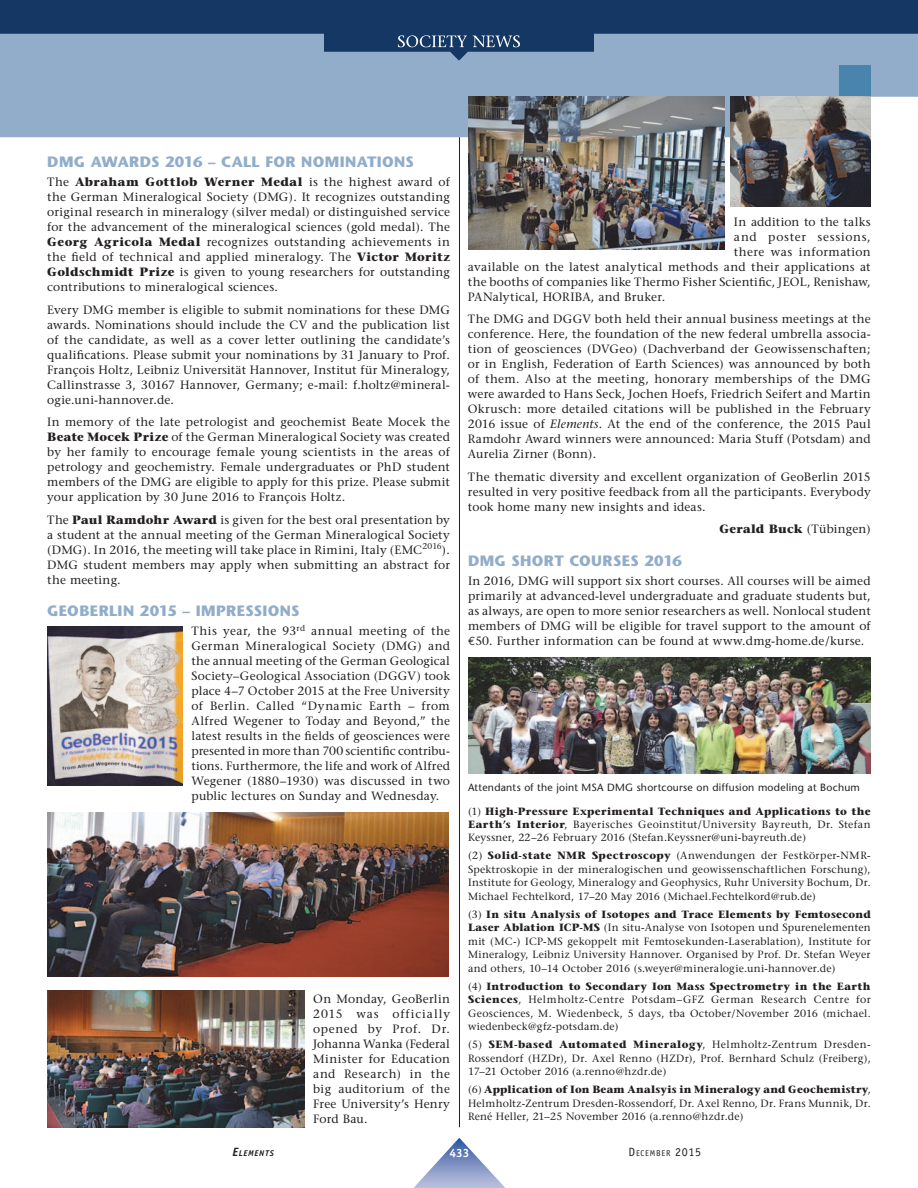
<style>
.page{position:relative;width:918px;height:1188px;background:#fff}
.page>*{position:absolute;margin:0;border:0;box-sizing:border-box;transform-origin:0 0}
.t1{font:700 15px "Stone Sans";letter-spacing:.025em;color:#91adca}
.t2{font:12px/15px "Stone Serif";letter-spacing:.02em;color:#231f20;text-align:justify}
.t3{font:700 12px "Stone Serif";letter-spacing:.015em;color:#231f20}
.t4{font:12px "Stone Serif";letter-spacing:.06em;color:#231f20}
.t5{font:700 12px "Officina Sans";color:#fff}
.t6{font:10.5px/13.5px "Stone Serif";letter-spacing:.025em;color:#231f20;text-align:justify}
.t7{font:10.5px "Stone Sans";letter-spacing:.02em;color:#231f20}
.t8{font:8.4px "Officina Sans";letter-spacing:.085em;color:#231f20}
.t9{font:italic 700 8.4px "Officina Sans";letter-spacing:.08em;color:#231f20}
.s1{font-weight:700}
.s2{font-style:italic}
.s3{font-weight:400}
.s4{font-family:"Euro Mono"}
.s5{font-size:12px}
</style>
<div class="page">
<div style="left:0;top:61px;width:918px;height:76px;background:#91adca"></div>
<div style="left:839px;top:65px;width:32px;height:32px;background:#4984ae"></div>
<img style="left:47px;top:626px;width:136px;height:160px">
<img style="left:47px;top:813px;width:402px;height:164px">
<img style="left:47px;top:991px;width:257px;height:136px">
<img style="left:468px;top:97px;width:257px;height:152px">
<img style="left:731px;top:97px;width:140px;height:110px">
<hr style="left:459px;top:137px;width:1px;height:990px;background:#231f20">
<svg style="left:0;top:0;width:918px;height:61px;background:#426388"></svg>
<svg style="left:398px;top:35px;width:122px;height:12px"></svg>
<svg style="left:413px;top:1138px;width:92px;height:50px"></svg>
<img style="left:468px;top:658px;width:403px;height:116px">
<p class="t1" style="left:47px;top:155px;width:368px">DMG AWARDS 2016 – CALL FOR NOMINATIONS</p>
<p class="t2" style="left:47px;top:175px;width:404px">The <span class="s1">Abraham Gottlob Werner Medal</span> is the highest award of the German Mineralogical Society (DMG). It recognizes outstanding original research in mineralogy (silver medal) or distinguished service for the advancement of the mineralogical sciences (gold medal). The <span class="s1">Georg Agricola Medal</span> recognizes outstanding achievements in the field of technical and applied mineralogy. The <span class="s1">Victor Moritz Goldschmidt Prize</span> is given to young researchers for outstanding contributions to mineralogical sciences.</p>
<p class="t2" style="left:47px;top:303px;width:404px">Every DMG member is eligible to submit nominations for these DMG awards. Nominations should include the CV and the publication list of the candidate, as well as a cover letter outlining the candidate’s qualifications. Please submit your nominations by 31 January to Prof.<br>François Holtz, Leibniz Universität Hannover, Institut für Mineralogy, Callinstrasse 3, 30167 Hannover, Germany; e-mail: f.holtz@mineral&shy;ogie.uni-hannover.de.</p>
<p class="t2" style="left:47px;top:415px;width:404px">In memory of the late petrologist and geochemist Beate Mocek the <span class="s1">Beate Mocek Prize</span> of the German Mineralogical Society was created by her family to encourage female young scientists in the areas of petrology and geochemistry. Female undergraduates or PhD student members of the DMG are eligible to apply for this prize. Please submit your application by 30 June 2016 to François Holtz.</p>
<p class="t2" style="left:47px;top:513px;width:404px">The <span class="s1">Paul Ramdohr Award</span> is given for the best oral presentation by a student at the annual meeting of the German Mineralogical Society (DMG). In 2016, the meeting will take place in Rimini, Italy (EMC<sup>2016</sup>).<br>DMG student members may apply when submitting an abstract for the meeting.</p>
<p class="t1" style="left:47px;top:605px;width:254px">GEOBERLIN 2015 – IMPRESSIONS</p>
<p class="t2" style="left:192px;top:625px;width:260px">This year, the 93<sup>rd</sup> annual meeting of the German Mineralogical Society (DMG) and the annual meeting of the German Geological Society–Geological Association (DGGV) took place 4–7 October 2015 at the Free University of Berlin. Called “Dynamic Earth – from Alfred Wegener to Today and Beyond,” the latest results in the fields of geosciences were presented in more than 700 scientific contribu&shy;tions. Furthermore, the life and work of Alfred Wegener (1880–1930) was discussed in two public lectures on Sunday and Wednesday.</p>
<p class="t2" style="left:313px;top:992px;width:138px">On Monday, GeoBerlin 2015 was officially opened by Prof. Dr.<br>Johanna Wanka (Federal Minister for Education and Research) in the big auditorium of the Free University’s Henry Ford Bau.</p>
<p class="t2" style="left:734px;top:215px;width:138px">In addition to the talks</p>
<p class="t4" style="left:734px;top:232px;width:138px">and poster sessions,</p>
<p class="t2" style="left:734px;top:245px;width:138px">there was information</p>
<p class="t2" style="left:468px;top:260px;width:404px">available on the latest analytical methods and their applications at</p>
<p class="t2" style="left:468px;top:275px;width:404px">the booths of companies like Thermo Fisher Scientific, JEOL, Renishaw,</p>
<p class="t2" style="left:468px;top:290px;width:199px">PANalytical, HORIBA, and Bruker.</p>
<p class="t2" style="left:468px;top:313px;width:404px">The DMG and DGGV both held their annual business meetings at the conference. Here, the foundation of the new federal umbrella associa&shy;tion of geosciences (DVGeo) (Dachverband der Geowissenschaften; or in English, Federation of Earth Sciences) was announced by both of them. Also at the meeting, honorary memberships of the DMG were awarded to Hans Seck, Jochen Hoefs, Friedrich Seifert and Martin Okrusch: more detailed citations will be published in the February 2016 issue of <span class="s2">Elements</span>. At the end of the conference, the 2015 Paul Ramdohr Award winners were announced: Maria Stuff (Potsdam) and Aurelia Zirner (Bonn).</p>
<p class="t2" style="left:468px;top:470px;width:404px">The thematic diversity and excellent organization of GeoBerlin 2015 resulted in very positive feedback from all the participants. Everybody took home many new insights and ideas.</p>
<p class="t3" style="left:719px;top:524px;width:153px">Gerald Buck <span class="s3">(Tübingen)</span></p>
<p class="t1" style="left:468px;top:554px;width:215px">DMG SHORT COURSES 2016</p>
<p class="t2" style="left:468px;top:574px;width:404px">In 2016, DMG will support six short courses. All courses will be aimed primarily at advanced-level undergraduate and graduate students but, as always, are open to more senior researchers as well. Nonlocal student members of DMG will be eligible for travel support to the amount of <span class="s4">€</span>50. Further information can be found at www.dmg-home.de/kurse.</p>
<p class="t7" style="left:468px;top:783px;width:394px">Attendants of the joint MSA DMG shortcourse on diffusion modeling at Bochum</p>
<p class="t6" style="left:468px;top:805px;width:404px">(1) <span class="s1">High-Pressure Experimental Techniques and Applications to the Earth’s Interior</span>, Bayerisches Geoinstitut/University Bayreuth, Dr. Stefan Keyssner, 22–26 February 2016 (Stefan.Keyssner@uni-bayreuth.de)</p>
<p class="t6" style="left:468px;top:850px;width:404px">(2) <span class="s1">Solid-state NMR Spectroscopy</span> (Anwendungen der Festkörper-NMR-Spektroskopie in der mineralogischen und geowissenschaftlichen Forschung), Institute for Geology, Mineralogy and Geophysics, Ruhr University Bochum, Dr.<br>Michael Fechtelkord, 17–20 May 2016 (Michael.Fechtelkord@rub.de)</p>
<p class="t6" style="left:468px;top:909px;width:404px">(3) <span class="s1">In situ Analysis of Isotopes and Trace Elements by Femtosecond Laser Ablation ICP-MS</span> (In situ-Analyse von Isotopen und Spurenelementen mit (MC-) ICP-MS gekoppelt mit Femtosekunden-Laserablation), Institute for Mineralogy, Leibniz University Hannover. Organised by Prof. Dr. Stefan Weyer and others, 10–14 October 2016 (s.weyer@mineralogie.uni-hannover.de)</p>
<p class="t6" style="left:468px;top:981px;width:404px">(4) <span class="s1">Introduction to Secondary Ion Mass Spectrometry in the Earth Sciences</span>, Helmholtz-Centre Potsdam–GFZ German Research Centre for Geosciences, M. Wiedenbeck, 5 days, tba October/November 2016 (michael. wiedenbeck@gfz-potsdam.de)</p>
<p class="t6" style="left:468px;top:1039px;width:404px">(5) <span class="s1">SEM-based Automated Mineralogy</span>, Helmholtz-Zentrum Dresden-Rossendorf (HZDr), Dr. Axel Renno (HZDr), Prof. Bernhard Schulz (Freiberg), 17–21 October 2016 (a.renno@hzdr.de)</p>
<p class="t6" style="left:468px;top:1084px;width:404px">(6) <span class="s1">Application of Ion Beam Analsyis in Mineralogy and Geochemistry</span>, Helmholtz-Zentrum Dresden-Rossendorf, Dr. Axel Renno, Dr. Frans Munnik, Dr.<br>René Heller, 21–25 November 2016 (a.renno@hzdr.de)</p>
<p class="t9" style="left:232px;top:1150px;width:43px"><span class="s5">E</span>LEMENTS</p>
<p class="t5" style="left:449px;top:1149px;width:22px">433</p>
<p class="t8" style="left:629px;top:1150px;width:74px"><span class="s5">D</span>ECEMBER <span class="s5">2015</span></p>
</div>
